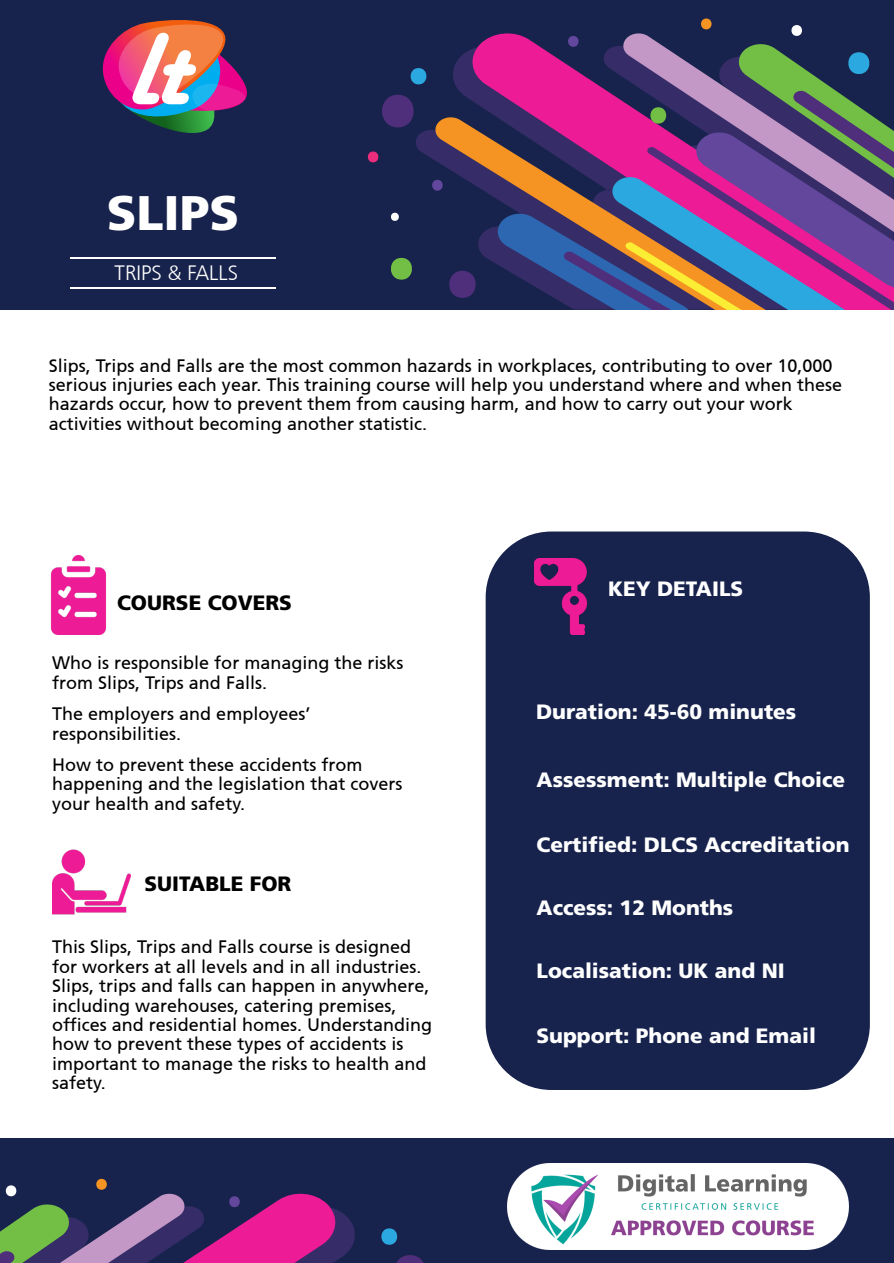
<style>
.page{position:relative;width:894px;height:1263px;background:#fff}
.page>*{position:absolute;margin:0;border:0;box-sizing:border-box;transform-origin:0 0}
.t1{font:107.4px "Harlow Solid";color:#fff}
.t2{font:800 48.45px "Articulate";color:#fff}
.t3{font:800 20.7px "Articulate";color:#fff}
.t4{font:800 20.7px "Articulate";color:#000}
.t5{font:300 20.7px "Articulate";color:#fff}
.t6{font:18px/19.5px "Articulate";color:#000}
</style>
<div class="page">
<div style="left:485px;top:531px;width:384px;height:559px;background:#17234c;border-radius:66px"></div>
<div style="left:0;top:0;width:893px;height:309px;background:#17234c"></div>
<div style="left:0;top:1138px;width:893px;height:125px;background:#17234c"></div>
<hr style="left:70px;top:257px;width:205px;height:1px;background:#fff">
<hr style="left:70px;top:287px;width:205px;height:2px;background:#fff">
<svg style="left:381px;top:1228px;width:17px;height:17px"></svg>
<svg style="left:396px;top:1255px;width:28px;height:8px"></svg>
<svg style="left:0;top:1179px;width:355px;height:84px"></svg>
<svg style="left:367px;top:19px;width:526px;height:290px"></svg>
<svg style="left:102px;top:20px;width:145px;height:113px"></svg>
<img style="left:507px;top:1164px;width:341px;height:85px">
<img style="left:50px;top:555px;width:57px;height:79px">
<img style="left:52px;top:849px;width:79px;height:66px">
<img style="left:534px;top:558px;width:53px;height:76px">
<h1 class="t1" style="left:128px;top:10px;width:62px">lt</h1>
<h2 class="t2" style="left:107px;top:194px;width:134px">SLIPS</h2>
<p class="t5" style="left:115px;top:264px;width:125px">TRIPS &amp; FALLS</p>
<p class="t6" style="left:49px;top:355px;width:794px">Slips, Trips and Falls are the most common hazards in workplaces, contributing to over 10,000 serious injuries each year. This training course will help you understand where and when these hazards occur, how to prevent them from causing harm, and how to carry out your work activities without becoming another statistic.</p>
<p class="t4" style="left:117px;top:594px;width:176px">COURSE COVERS</p>
<p class="t6" style="left:52px;top:653px;width:353px">Who is responsible for managing the risks from Slips, Trips and Falls.</p>
<p class="t6" style="left:52px;top:704px;width:260px">The employers and employees’ responsibilities.</p>
<p class="t6" style="left:52px;top:755px;width:352px">How to prevent these accidents from happening and the legislation that covers your health and safety.</p>
<p class="t4" style="left:144px;top:875px;width:148px">SUITABLE FOR</p>
<p class="t6" style="left:52px;top:937px;width:381px">This Slips, Trips and Falls course is designed for workers at all levels and in all industries.<br>Slips, trips and falls can happen in anywhere, including warehouses, catering premises, offices and residential homes. Understanding how to prevent these types of accidents is important to manage the risks to health and safety.</p>
<p class="t3" style="left:608px;top:580px;width:137px">KEY DETAILS</p>
<p class="t3" style="left:536px;top:703px;width:262px">Duration: 45-60 minutes</p>
<p class="t3" style="left:536px;top:771px;width:310px">Assessment: Multiple Choice</p>
<p class="t3" style="left:536px;top:836px;width:314px">Certified: DLCS Accreditation</p>
<p class="t3" style="left:536px;top:900px;width:198px">Access: 12 Months</p>
<p class="t3" style="left:536px;top:962px;width:249px">Localisation: UK and NI</p>
<p class="t3" style="left:536px;top:1027px;width:281px">Support: Phone and Email</p>
</div>
